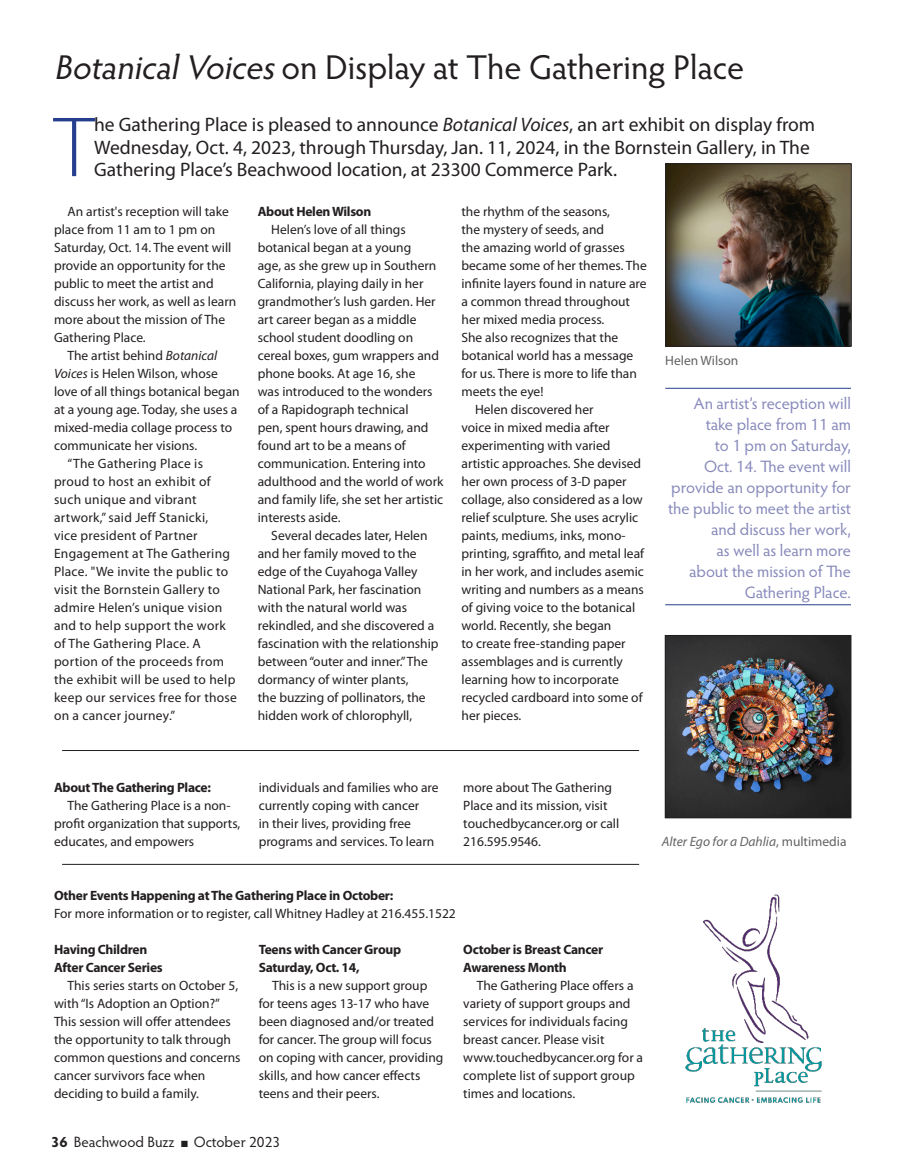
<style>
.page{position:relative;width:905px;height:1175px;background:#fff}
.page>*{position:absolute;margin:0;border:0;box-sizing:border-box;transform-origin:0 0}
.Intro_Text{font:300 86.25px "Myriad Pro";color:#253f8e}
.Headline_Small_2{font:34.5px "Hypatia Sans Pro";letter-spacing:-.005em;color:#231f20}
.Intro_Text-2{font:19.5px/22.5px "Myriad Pro";color:#231f20}
.Callout{font:16.5px/21px "Hypatia Sans Pro";color:#8688ba;text-align:right}
.t1{font:15px "Hypatia Sans Pro";color:#231f20}
.Text_Indent{font:13.5px/18px "Myriad Pro";color:#231f20}
.Text_Indent-2{font:13.5px/18px "Myriad Pro";letter-spacing:.02em;color:#231f20}
.Text_No_Indent{font:700 13.5px/18px "Myriad Pro";letter-spacing:-.02em;color:#231f20}
.Text_No_Indent-2{font:13.5px/18px "Myriad Pro";color:#231f20}
.t2{font:italic 13.5px "Myriad Pro";color:#636366}
.t3{font:13.5px "Myriad Pro";color:#636366}
.s1{font-style:italic}
.s2{font-weight:700}
.s3{font-style:normal}
</style>
<div class="page">
<hr style="left:665px;top:388px;width:185px;height:1px;background:#253f8e">
<hr style="left:665px;top:604px;width:185px;height:1px;background:#253f8e">
<hr style="left:62px;top:750px;width:577px;height:1px;background:#231f20">
<hr style="left:62px;top:864px;width:577px;height:1px;background:#231f20">
<img style="left:667px;top:165px;width:182px;height:179px">
<div style="left:665px;top:163px;width:186px;height:183px;border:1px solid #231f20"></div>
<img style="left:666px;top:637px;width:183px;height:179px">
<div style="left:664px;top:635px;width:187px;height:183px;border:1px solid #231f20"></div>
<img style="left:685px;top:894px;width:137px;height:209px">
<p class="Headline_Small_2" style="left:54px;top:44px;width:691px"><span class="s1">BotanicalVoices</span>on Display at The Gathering Place</p>
<p class="Intro_Text" style="left:54px;top:100px;width:42px">T</p>
<p class="Intro_Text-2" style="left:94px;top:114px;width:722px">he Gathering Place is pleased to announce <span class="s1">Botanical Voices</span>, an art exhibit on display from<br>Wednesday, Oct. 4, 2023, through Thursday, Jan. 11, 2024, in the Bornstein Gallery, in The<br>Gathering Place’s Beachwood location, at 23300 Commerce Park.</p>
<p class="Text_Indent" style="left:54px;top:203px;width:184px;text-indent:14px">An artist's reception will take place from 11 am to 1 pm on<br>Saturday, Oct. 14. The event will provide an opportunity for the public to meet the artist and discuss her work, as well as learn more about the mission of The<br>Gathering Place.</p>
<p class="Text_Indent" style="left:54px;top:347px;width:187px;text-indent:14px">The artist behind <span class="s1">Botanical<br>Voices</span> is Helen Wilson, whose love of all things botanical began at a young age. Today, she uses a mixed-media collage process to communicate her visions.</p>
<p class="Text_Indent-2" style="left:54px;top:455px;width:184px;text-indent:14px">“The Gathering Place is proud to host an exhibit of such unique and vibrant artwork,” said Jeff Stanicki,<br>vice president of Partner<br>Engagement at The Gathering<br>Place. "We invite the public to visit the Bornstein Gallery to admire Helen’s unique vision and to help support the work of The Gathering Place. A portion of the proceeds from the exhibit will be used to help keep our services free for those on a cancer journey.”</p>
<p class="Text_Indent" style="left:461px;top:203px;width:187px">the rhythm of the seasons,<br>the mystery of seeds, and<br>the amazing world of grasses became some of her themes. The infinite layers found in nature are a common thread throughout her mixed media process.<br>She also recognizes that the botanical world has a message for us. There is more to life than meets the eye!</p>
<p class="Text_Indent" style="left:461px;top:401px;width:184px;text-indent:14px">Helen discovered her<br>voice in mixed media after experimenting with varied artistic approaches. She devised her own process of 3-D paper collage, also considered as a low relief sculpture. She uses acrylic paints, mediums, inks, mono&shy;printing, sgraffito, and metal leaf in her work, and includes asemic writing and numbers as a means of giving voice to the botanical world. Recently, she began<br>to create free-standing paper assemblages and is currently learning how to incorporate recycled cardboard into some of her pieces.</p>
<p class="Callout" style="left:668px;top:392px;width:184px">An artist’s reception will take place from 11 am<br>to 1 pm on Saturday,<br>Oct. 14. The event will provide an opportunity for the public to meet the artist and discuss her work,<br>as well as learn more<br>about the mission of The<br>Gathering Place.</p>
<p class="Text_No_Indent" style="left:258px;top:203px;width:115px">About Helen Wilson</p>
<p class="Text_Indent" style="left:258px;top:221px;width:187px;text-indent:14px">Helen’s love of all things botanical began at a young<br>age, as she grew up in Southern<br>California, playing daily in her grandmother’s lush garden. Her art career began as a middle school student doodling on cereal boxes, gum wrappers and phone books. At age 16, she<br>was introduced to the wonders of a Rapidograph technical<br>pen, spent hours drawing, and found art to be a means of communication. Entering into adulthood and the world of work and family life, she set her artistic interests aside.</p>
<p class="Text_Indent" style="left:258px;top:527px;width:182px;text-indent:14px">Several decades later, Helen and her family moved to the edge of the Cuyahoga Valley<br>National Park, her fascination with the natural world was rekindled, and she discovered a fascination with the relationship between “outer and inner.” The dormancy of winter plants,<br>the buzzing of pollinators, the hidden work of chlorophyll,</p>
<p class="t3" style="left:665px;top:353px;width:75px">Helen Wilson</p>
<p class="Text_No_Indent" style="left:54px;top:779px;width:158px">About The Gathering Place:</p>
<p class="Text_Indent" style="left:54px;top:797px;width:188px;text-indent:14px">The Gathering Place is a non&shy;profit organization that supports, educates, and empowers</p>
<p class="Text_Indent" style="left:259px;top:779px;width:181px">individuals and families who are currently coping with cancer<br>in their lives, providing free programs and services. To learn</p>
<p class="Text_Indent" style="left:463px;top:779px;width:157px">more about The Gathering<br>Place and its mission, visit touchedbycancer.org or call<br>216.595.9546.</p>
<p class="Text_No_Indent-2" style="left:54px;top:887px;width:403px"><span class="s2">Other Events Happening at The Gathering Place in October:<br></span>For more information or to register, call Whitney Hadley at 216.455.1522</p>
<p class="Text_No_Indent" style="left:54px;top:941px;width:110px">Having Children<br>After Cancer Series</p>
<p class="Text_Indent" style="left:54px;top:977px;width:188px;text-indent:14px">This series starts on October 5, with “Is Adoption an Option?”<br>This session will offer attendees the opportunity to talk through common questions and concerns cancer survivors face when deciding to build a family.</p>
<p class="Text_No_Indent" style="left:259px;top:941px;width:144px">Teens with Cancer Group<br>Saturday, Oct. 14,</p>
<p class="Text_Indent" style="left:259px;top:977px;width:186px;text-indent:14px">This is a new support group for teens ages 13-17 who have been diagnosed and/or treated for cancer. The group will focus on coping with cancer, providing skills, and how cancer effects teens and their peers.</p>
<p class="Text_No_Indent" style="left:463px;top:941px;width:141px">October is Breast Cancer<br>Awareness Month</p>
<p class="Text_Indent" style="left:463px;top:977px;width:181px;text-indent:14px">The Gathering Place offers a variety of support groups and services for individuals facing breast cancer. Please visit www.touchedbycancer.org for a complete list of support group times and locations.</p>
<p class="t1" style="left:51px;top:1131px;width:230px"><span class="s2">36</span> Beachwood Buzz ■ October 2023</p>
<p class="t2" style="left:662px;top:833px;width:186px">Alter Ego for a Dahlia<span class="s3">, multimedia</span></p>
</div>
